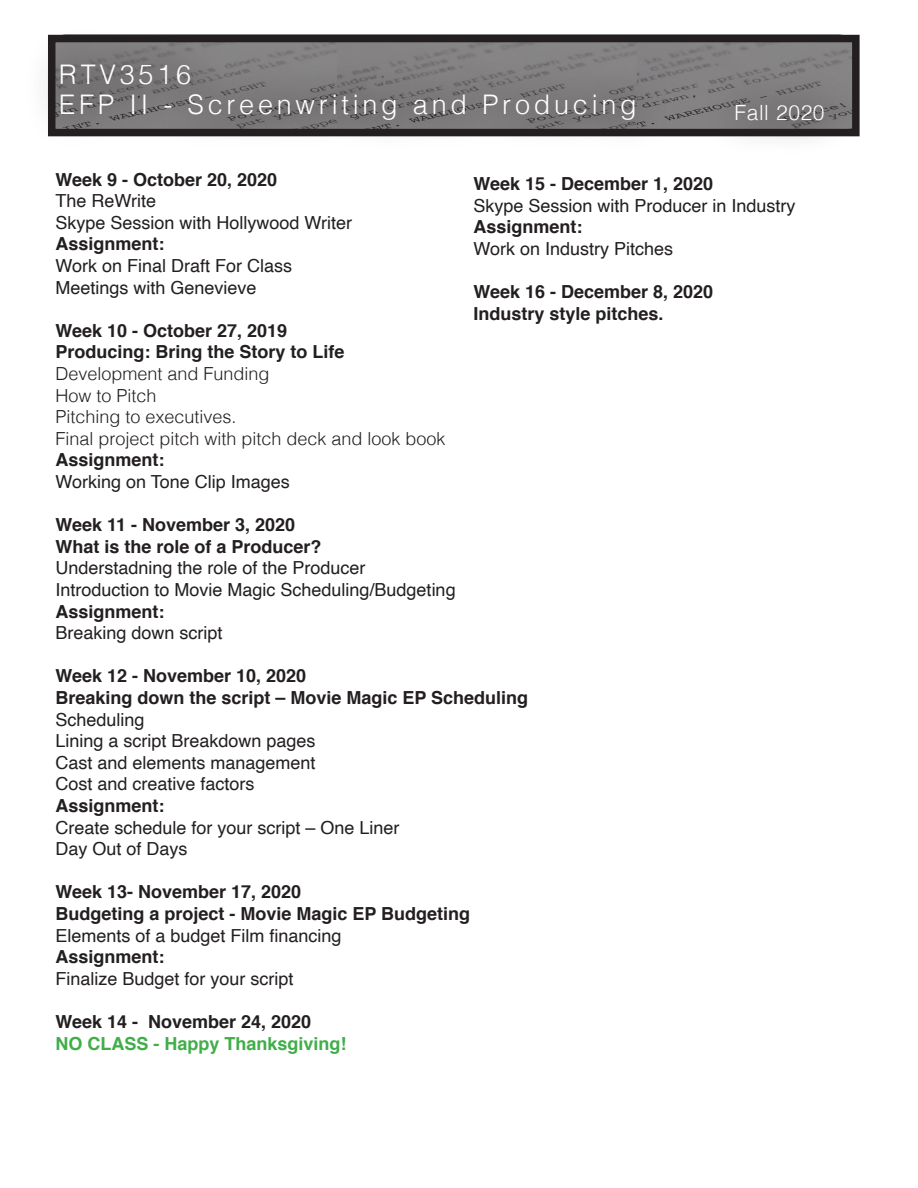
<style>
.page{position:relative;width:918px;height:1188px;background:#fff}
.page>*{position:absolute;margin:0;border:0;box-sizing:border-box;transform-origin:0 0}
.t1{font:300 27px "Helvetica";letter-spacing:.14em;color:#fff}
.t2{font:300 21px "Helvetica";letter-spacing:.03em;color:#fff}
.t3{font:18px/21.6px "Helvetica";color:#231f20}
.t4{font:700 18px "Helvetica";color:#231f20}
.t5{font:300 18px "Helvetica";color:#231f20}
.t6{font:700 18px "Helvetica";color:#40ae49}
.s1{font-weight:700}
</style>
<div class="page">
<svg style="left:49px;top:35px;width:807px;height:100px;fill:#848283"></svg>
<div style="left:701px;top:70px;width:157px;height:86px;background:#231f20;opacity:.59"></div>
<div style="left:25px;top:29px;width:645px;height:125px;background:#231f20;opacity:.59"></div>
<div style="left:48px;top:35px;width:812px;height:101px;border:8px solid #231f20"></div>
<p class="t1" style="left:59px;top:51px;width:134px">RTV3516</p>
<p class="t1" style="left:59px;top:81px;width:579px">EFP II - Screenwriting and Producing</p>
<p class="t2" style="left:734px;top:94px;width:92px">Fall 2020</p>
<p class="t4" style="left:55px;top:165px;width:223px">Week 9 - October 20, 2020</p>
<p class="t3" style="left:55px;top:191px;width:102px">The ReWrite</p>
<p class="t3" style="left:55px;top:212px;width:298px">Skype Session with Hollywood Writer</p>
<p class="t4" style="left:55px;top:229px;width:111px">Assignment:</p>
<p class="t3" style="left:55px;top:255px;width:238px">Work on Final Draft For Class</p>
<p class="t3" style="left:55px;top:277px;width:203px">Meetings with Genevieve</p>
<p class="t4" style="left:55px;top:316px;width:233px">Week 10 - October 27, 2019</p>
<p class="t4" style="left:55px;top:337px;width:291px">Producing: Bring the Story to Life</p>
<p class="t5" style="left:55px;top:358px;width:216px">Development and Funding</p>
<p class="t5" style="left:55px;top:380px;width:103px">How to Pitch</p>
<p class="t5" style="left:55px;top:401px;width:183px">Pitching to executives.</p>
<p class="t5" style="left:55px;top:423px;width:392px">Final project pitch with pitch deck and look book</p>
<p class="t4" style="left:55px;top:445px;width:111px">Assignment:</p>
<p class="t3" style="left:55px;top:471px;width:236px">Working on Tone Clip Images</p>
<p class="t4" style="left:55px;top:510px;width:241px">Week 11 - November 3, 2020</p>
<p class="t4" style="left:55px;top:532px;width:268px">What is the role of a Producer?</p>
<p class="t3" style="left:55px;top:558px;width:312px">Understadning the role of the Producer</p>
<p class="t3" style="left:55px;top:579px;width:402px">Introduction to Movie Magic Scheduling/Budgeting</p>
<p class="t3" style="left:55px;top:601px;width:169px"><span class="s1">Assignment:<br></span>Breaking down script</p>
<p class="t4" style="left:55px;top:661px;width:252px">Week 12 - November 10, 2020</p>
<p class="t4" style="left:55px;top:683px;width:474px">Breaking down the script – Movie Magic EP Scheduling</p>
<p class="t3" style="left:55px;top:709px;width:91px">Scheduling</p>
<p class="t3" style="left:55px;top:731px;width:262px">Lining a script Breakdown pages</p>
<p class="t3" style="left:55px;top:752px;width:262px">Cast and elements management</p>
<p class="t3" style="left:55px;top:774px;width:201px">Cost and creative factors</p>
<p class="t4" style="left:55px;top:791px;width:111px">Assignment:</p>
<p class="t3" style="left:55px;top:817px;width:346px">Create schedule for your script – One Liner</p>
<p class="t3" style="left:55px;top:839px;width:134px">Day Out of Days</p>
<p class="t4" style="left:55px;top:877px;width:247px">Week 13- November 17, 2020</p>
<p class="t4" style="left:55px;top:899px;width:416px">Budgeting a project - Movie Magic EP Budgeting</p>
<p class="t3" style="left:55px;top:925px;width:288px">Elements of a budget Film financing</p>
<p class="t4" style="left:55px;top:942px;width:111px">Assignment:</p>
<p class="t3" style="left:55px;top:968px;width:240px">Finalize Budget for your script</p>
<p class="t4" style="left:55px;top:1007px;width:257px">Week 14 - November 24, 2020</p>
<p class="t6" style="left:55px;top:1029px;width:293px">NO CLASS - Happy Thanksgiving!</p>
<p class="t4" style="left:474px;top:169px;width:241px">Week 15 - December 1, 2020</p>
<p class="t3" style="left:474px;top:195px;width:324px">Skype Session with Producer in Industry</p>
<p class="t4" style="left:474px;top:212px;width:111px">Assignment:</p>
<p class="t3" style="left:474px;top:238px;width:201px">Work on Industry Pitches</p>
<p class="t4" style="left:474px;top:277px;width:241px">Week 16 - December 8, 2020</p>
<p class="t4" style="left:474px;top:299px;width:192px">Industry style pitches.</p>
</div>
